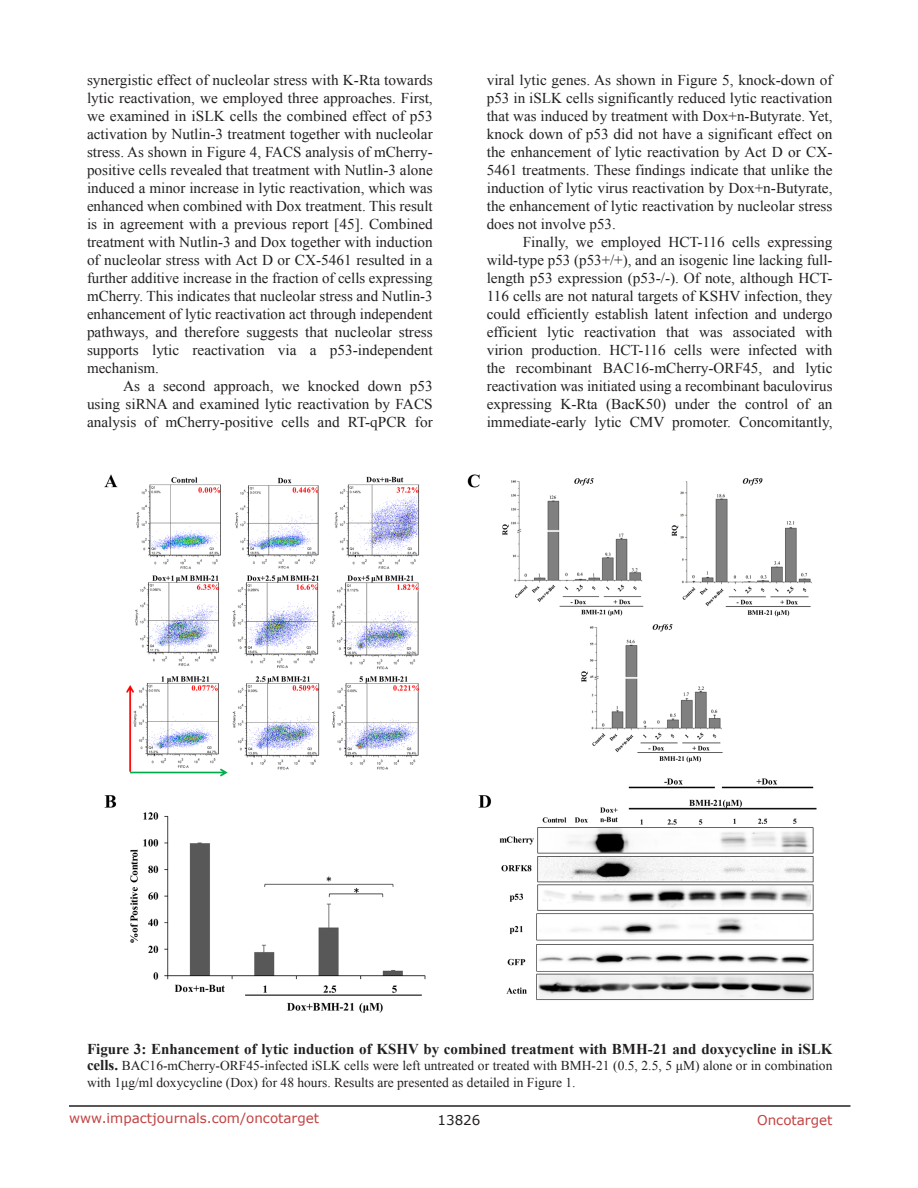
<style>
.page{position:relative;width:918px;height:1188px;background:#fff}
.page>*{position:absolute;margin:0;border:0;box-sizing:border-box;transform-origin:0 0}
.BodyText{font:15px/18px "Times New Roman";color:#231f20;text-align:justify}
.figuretext{font:700 15px "Times New Roman";color:#231f20}
.figuretext-2{font:13.5px/16.2px "Times New Roman";color:#231f20}
.t1{font:13.5px "Verdana";color:#c24141}
.t2{font:13.5px "Verdana";color:#231f20}
.s1{font-weight:700;font-size:15px}
</style>
<div class="page">
<hr style="left:69px;top:1105px;width:781px;height:2px;background:#231f20">
<img style="left:104px;top:474px;width:713px;height:539px">
<p class="BodyText" style="left:87px;top:71px;width:347px">synergistic effect of nucleolar stress with K-Rta towards lytic reactivation, we employed three approaches. First, we examined in iSLK cells the combined effect of p53 activation by Nutlin-3 treatment together with nucleolar stress. As shown in Figure 4, FACS analysis of mCherry&shy;positive cells revealed that treatment with Nutlin-3 alone induced a minor increase in lytic reactivation, which was enhanced when combined with Dox treatment. This result is in agreement with a previous report [45]. Combined treatment with Nutlin-3 and Dox together with induction of nucleolar stress with Act D or CX-5461 resulted in a further additive increase in the fraction of cells expressing mCherry. This indicates that nucleolar stress and Nutlin-3 enhancement of lytic reactivation act through independent pathways, and therefore suggests that nucleolar stress supports lytic reactivation via a p53-independent mechanism.</p>
<p class="BodyText" style="left:87px;top:377px;width:347px;text-indent:36px">As a second approach, we knocked down p53 using siRNA and examined lytic reactivation by FACS analysis of mCherry-positive cells and RT-qPCR for</p>
<p class="BodyText" style="left:487px;top:71px;width:347px">viral lytic genes. As shown in Figure 5, knock-down of p53 in iSLK cells significantly reduced lytic reactivation that was induced by treatment with Dox+n-Butyrate. Yet, knock down of p53 did not have a significant effect on the enhancement of lytic reactivation by Act D or CX-5461 treatments. These findings indicate that unlike the induction of lytic virus reactivation by Dox+n-Butyrate, the enhancement of lytic reactivation by nucleolar stress does not involve p53.</p>
<p class="BodyText" style="left:487px;top:233px;width:347px;text-indent:36px">Finally, we employed HCT-116 cells expressing wild-type p53 (p53+/+), and an isogenic line lacking full&shy;length p53 expression (p53-/-). Of note, although HCT-116 cells are not natural targets of KSHV infection, they could efficiently establish latent infection and undergo efficient lytic reactivation that was associated with virion production. HCT-116 cells were infected with the recombinant BAC16-mCherry-ORF45, and lytic reactivation was initiated using a recombinant baculovirus expressing K-Rta (BacK50) under the control of an immediate-early lytic CMV promoter. Concomitantly,</p>
<p class="figuretext" style="left:87px;top:1039px;width:747px">Figure 3: Enhancement of lytic induction of KSHV by combined treatment with BMH-21 and doxycycline in iSLK</p>
<p class="figuretext-2" style="left:87px;top:1058px;width:747px"><span class="s1">cells.</span> BAC16-mCherry-ORF45-infected iSLK cells were left untreated or treated with BMH-21 (0.5, 2.5, 5 μM) alone or in combination with 1μg/ml doxycycline (Dox) for 48 hours. Results are presented as detailed in Figure 1.</p>
<p class="t1" style="left:69px;top:1109px;width:252px">www.impactjournals.com/oncotarget</p>
<p class="t2" style="left:438px;top:1111px;width:44px">13826</p>
<p class="t1" style="left:757px;top:1111px;width:77px">Oncotarget</p>
</div>
